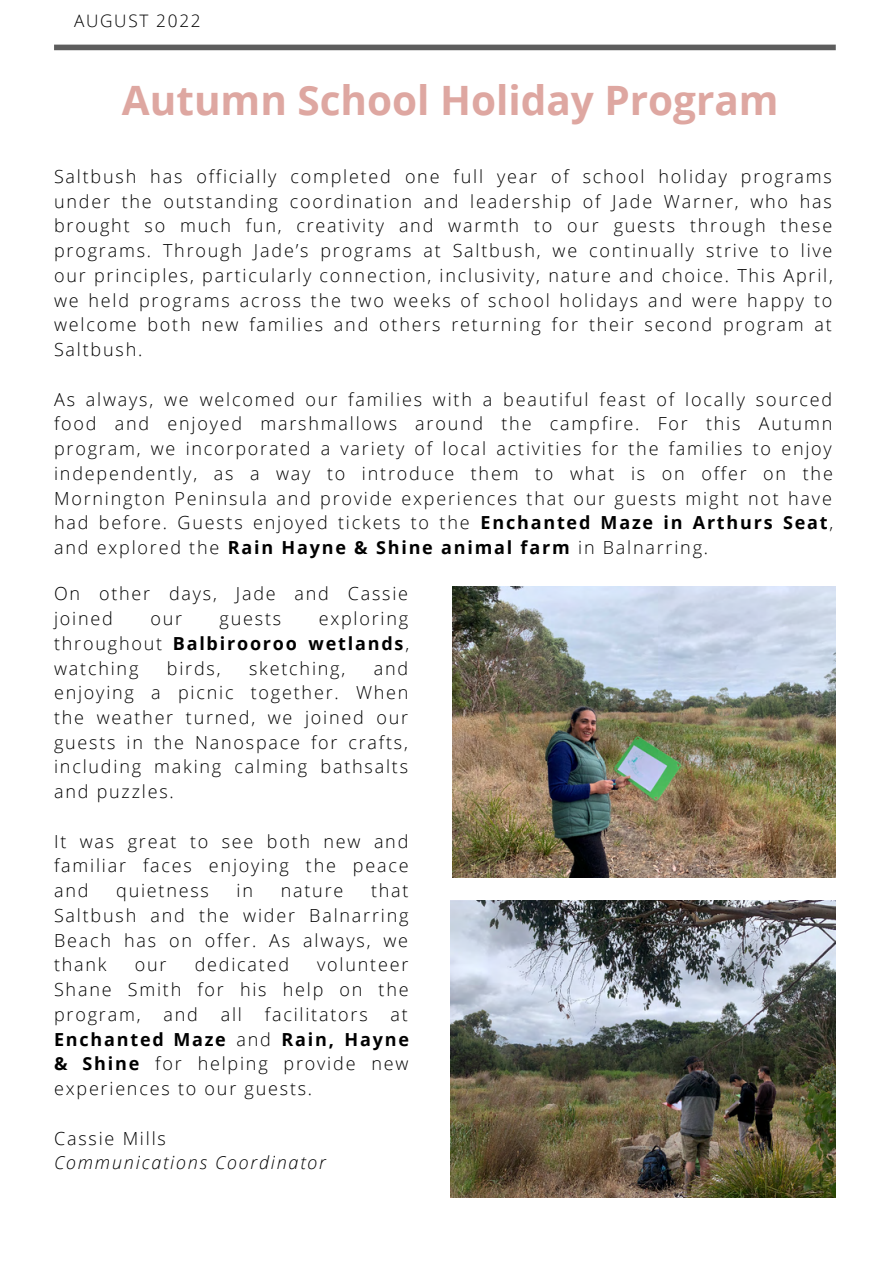
<style>
.page{position:relative;width:893px;height:1264px;background:#fff}
.page>*{position:absolute;margin:0;border:0;box-sizing:border-box;transform-origin:0 0}
.t1{font:700 40.5px "Open Sans";color:#dea7a1}
.t2{font:300 18px/24.8px "Open Sans";letter-spacing:.1em;color:#000;text-align:justify}
.t3{font:italic 300 18px "Open Sans";letter-spacing:.1em;color:#000}
.t4{font:300 17.25px "Open Sans";letter-spacing:.1em;color:#000}
.s1{font-weight:700}
</style>
<div class="page">
<div style="left:54px;top:45px;width:781px;height:5px;background:#5d5d5d"></div>
<img style="left:452px;top:586px;width:383px;height:291px">
<img style="left:450px;top:900px;width:385px;height:297px">
<p class="t4" style="left:74px;top:9px;width:128px">AUGUST 2022</p>
<h1 class="t1" style="left:122px;top:72px;width:658px">Autumn School Holiday Program</h1>
<p class="t2" style="left:54px;top:163px;width:780px">Saltbush has officially completed one full year of school holiday programs under the outstanding coordination and leadership of Jade Warner, who has brought so much fun, creativity and warmth to our guests through these programs. Through Jade’s programs at Saltbush, we continually strive to live our principles, particularly connection, inclusivity, nature and choice. This April, we held programs across the two weeks of school holidays and were happy to welcome both new families and others returning for their second program at Saltbush.</p>
<p class="t2" style="left:54px;top:386px;width:780px">As always, we welcomed our families with a beautiful feast of locally sourced food and enjoyed marshmallows around the campfire. For this Autumn program, we incorporated a variety of local activities for the families to enjoy independently, as a way to introduce them to what is on offer on the Mornington Peninsula and provide experiences that our guests might not have had before. Guests enjoyed tickets to the <span class="s1">Enchanted Maze in Arthurs Seat</span>, and explored the <span class="s1">Rain Hayne &amp; Shine animal farm</span> in Balnarring.</p>
<p class="t2" style="left:54px;top:581px;width:355px">On other days, Jade and Cassie joined</p>
<p class="t2" style="left:54px;top:605px;width:357px;text-indent:264px">exploring throughout <span class="s1">Balbirooroo wetlands</span>, watching</p>
<p class="t2" style="left:150px;top:605px;width:33px">our</p>
<p class="t2" style="left:219px;top:605px;width:63px">guests</p>
<p class="t2" style="left:54px;top:655px;width:356px;text-indent:320px">and enjoying a picnic together. When the weather turned, we joined our guests in the Nanospace for crafts, including making calming bathsalts and puzzles.</p>
<p class="t2" style="left:54px;top:828px;width:356px">It was great to see both new and familiar faces enjoying the peace and</p>
<p class="t2" style="left:167px;top:655px;width:55px">birds,</p>
<p class="t2" style="left:249px;top:655px;width:98px">sketching,</p>
<p class="t2" style="left:54px;top:877px;width:356px;text-indent:317px">that Saltbush and the wider Balnarring Beach has on offer. As always, we thank</p>
<p class="t2" style="left:116px;top:877px;width:94px">quietness</p>
<p class="t2" style="left:237px;top:877px;width:18px">in</p>
<p class="t2" style="left:281px;top:877px;width:64px">nature</p>
<p class="t2" style="left:54px;top:952px;width:356px;text-indent:263px">volunteer Shane Smith for his help on the program,</p>
<p class="t2" style="left:135px;top:952px;width:33px">our</p>
<p class="t2" style="left:195px;top:952px;width:96px">dedicated</p>
<p class="t2" style="left:163px;top:1001px;width:36px">and</p>
<p class="t2" style="left:221px;top:1001px;width:23px">all</p>
<p class="t2" style="left:265px;top:1001px;width:104px">facilitators</p>
<p class="t2" style="left:54px;top:1001px;width:356px;text-indent:336px">at <span class="s1">Enchanted Maze</span> and <span class="s1">Rain, Hayne &amp; Shine</span> for helping provide new experiences to our guests.</p>
<p class="t2" style="left:54px;top:1125px;width:113px">Cassie Mills</p>
<p class="t3" style="left:54px;top:1150px;width:273px">Communications Coordinator</p>
</div>
